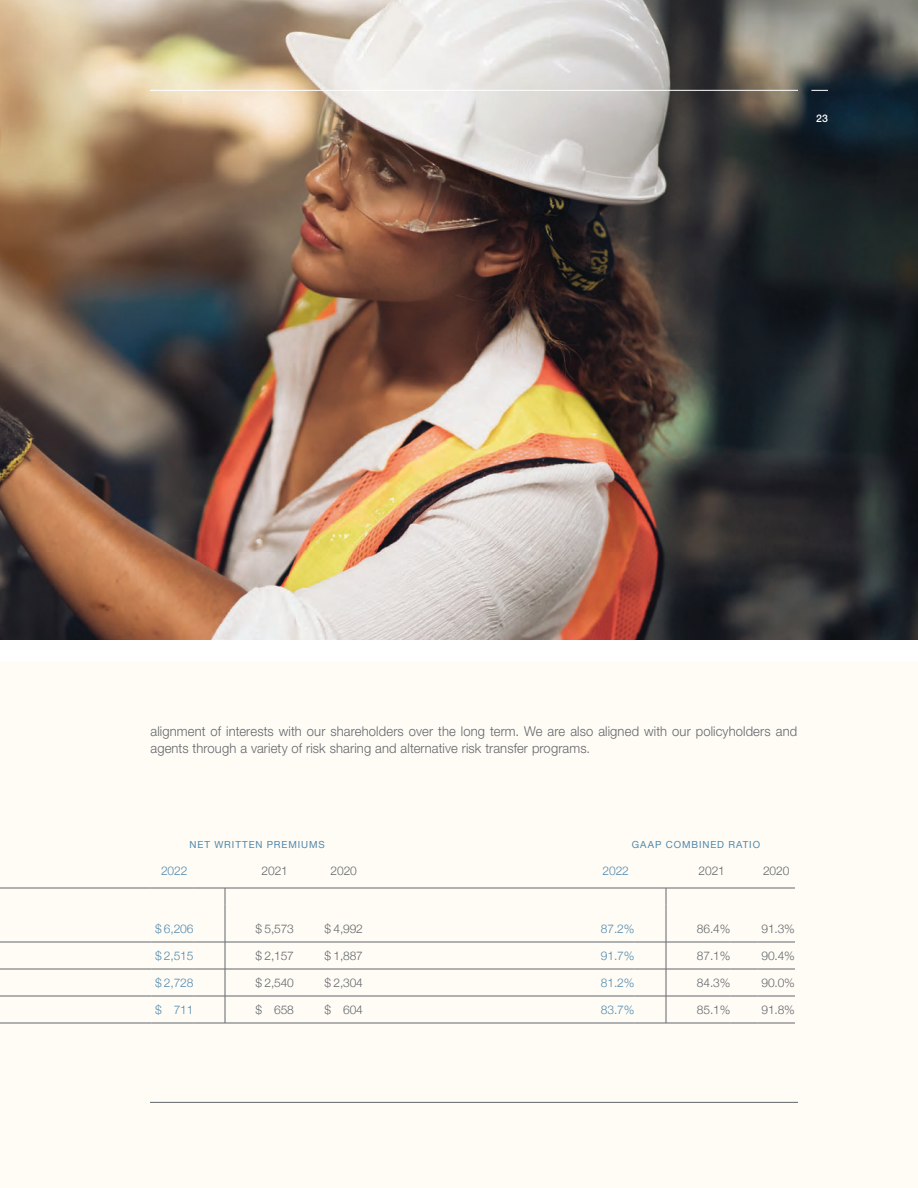
<style>
.page{position:relative;width:918px;height:1188px;background:#fff}
.page>*{position:absolute;margin:0;border:0;box-sizing:border-box;transform-origin:0 0}
.t1{font:300 13.5px/16.5px "Helvetica Neue LT Std";letter-spacing:.01em;color:#62656a;scale:.96 1}
.t2{font:300 12px "Helvetica Neue";letter-spacing:-.01em;color:#62656a}
.t3{font:300 12px "Helvetica Neue";letter-spacing:-.01em;color:#5088ae}
.t4{font:500 10.5px "Helvetica Neue LT Std";color:#fff}
.t5{font:9.75px "Helvetica Neue";letter-spacing:.095em;color:#5088ae}
</style>
<div class="page">
<div style="left:0;top:662px;width:918px;height:526px;background:#fefcf5"></div>
<img style="left:0;top:0;width:918px;height:639px">
<svg style="left:811px;top:90px;width:17px;height:1px"></svg>
<hr style="left:150px;top:90px;width:648px;height:1px;background:#fff">
<hr style="left:0;top:888px;width:152px;height:1px;background:#62656a">
<hr style="left:152px;top:888px;width:42px;height:1px;background:#62656a">
<hr style="left:252px;top:888px;width:42px;height:1px;background:#62656a">
<hr style="left:194px;top:888px;width:31px;height:1px;background:#62656a">
<hr style="left:321px;top:888px;width:42px;height:1px;background:#62656a">
<svg style="left:294px;top:888px;width:27px;height:1px"></svg>
<hr style="left:363px;top:888px;width:271px;height:1px;background:#62656a">
<hr style="left:693px;top:888px;width:37px;height:1px;background:#62656a">
<hr style="left:634px;top:888px;width:32px;height:1px;background:#62656a">
<hr style="left:758px;top:888px;width:37px;height:1px;background:#62656a">
<svg style="left:730px;top:888px;width:28px;height:1px"></svg>
<hr style="left:0;top:942px;width:152px;height:1px;background:#62656a">
<hr style="left:152px;top:942px;width:42px;height:1px;background:#62656a">
<hr style="left:252px;top:942px;width:42px;height:1px;background:#62656a">
<hr style="left:194px;top:942px;width:31px;height:1px;background:#62656a">
<hr style="left:321px;top:942px;width:42px;height:1px;background:#62656a">
<svg style="left:294px;top:942px;width:27px;height:1px"></svg>
<hr style="left:363px;top:942px;width:271px;height:1px;background:#62656a">
<hr style="left:693px;top:942px;width:37px;height:1px;background:#62656a">
<hr style="left:634px;top:942px;width:32px;height:1px;background:#62656a">
<hr style="left:758px;top:942px;width:37px;height:1px;background:#62656a">
<svg style="left:730px;top:942px;width:28px;height:1px"></svg>
<hr style="left:0;top:969px;width:152px;height:1px;background:#62656a">
<hr style="left:152px;top:969px;width:42px;height:1px;background:#62656a">
<hr style="left:252px;top:969px;width:42px;height:1px;background:#62656a">
<hr style="left:194px;top:969px;width:31px;height:1px;background:#62656a">
<hr style="left:321px;top:969px;width:42px;height:1px;background:#62656a">
<svg style="left:294px;top:969px;width:27px;height:1px"></svg>
<hr style="left:363px;top:969px;width:271px;height:1px;background:#62656a">
<hr style="left:693px;top:969px;width:37px;height:1px;background:#62656a">
<hr style="left:634px;top:969px;width:32px;height:1px;background:#62656a">
<hr style="left:758px;top:969px;width:37px;height:1px;background:#62656a">
<svg style="left:730px;top:969px;width:28px;height:1px"></svg>
<hr style="left:0;top:996px;width:152px;height:1px;background:#62656a">
<hr style="left:0;top:1023px;width:152px;height:1px;background:#62656a">
<hr style="left:152px;top:996px;width:42px;height:1px;background:#62656a">
<hr style="left:252px;top:996px;width:42px;height:1px;background:#62656a">
<hr style="left:152px;top:1023px;width:42px;height:1px;background:#62656a">
<hr style="left:252px;top:1023px;width:42px;height:1px;background:#62656a">
<hr style="left:194px;top:996px;width:31px;height:1px;background:#62656a">
<hr style="left:194px;top:1023px;width:31px;height:1px;background:#62656a">
<svg style="left:225px;top:888px;width:27px;height:136px"></svg>
<hr style="left:321px;top:996px;width:42px;height:1px;background:#62656a">
<hr style="left:321px;top:1023px;width:42px;height:1px;background:#62656a">
<svg style="left:294px;top:996px;width:27px;height:1px"></svg>
<svg style="left:294px;top:1023px;width:27px;height:1px"></svg>
<hr style="left:363px;top:996px;width:234px;height:1px;background:#62656a">
<hr style="left:363px;top:1023px;width:234px;height:1px;background:#62656a">
<hr style="left:597px;top:996px;width:37px;height:1px;background:#62656a">
<hr style="left:693px;top:996px;width:37px;height:1px;background:#62656a">
<hr style="left:597px;top:1023px;width:37px;height:1px;background:#62656a">
<hr style="left:693px;top:1023px;width:37px;height:1px;background:#62656a">
<hr style="left:634px;top:996px;width:32px;height:1px;background:#62656a">
<hr style="left:634px;top:1023px;width:32px;height:1px;background:#62656a">
<svg style="left:666px;top:888px;width:27px;height:136px"></svg>
<hr style="left:758px;top:996px;width:37px;height:1px;background:#62656a">
<hr style="left:758px;top:1023px;width:37px;height:1px;background:#62656a">
<svg style="left:730px;top:996px;width:28px;height:1px"></svg>
<svg style="left:730px;top:1023px;width:28px;height:1px"></svg>
<hr style="left:150px;top:1102px;width:648px;height:1px;background:#62656a">
<p class="t4" style="left:816px;top:112px;width:13px">23</p>
<p class="t1" style="left:151px;top:725px;width:675px">alignment of interests with our shareholders over the long term. We are also aligned with our policyholders and agents through a variety of risk sharing and alternative risk transfer programs.</p>
<p class="t5" style="left:190px;top:839px;width:137px">NET WRITTEN PREMIUMS</p>
<p class="t5" style="left:632px;top:839px;width:130px">GAAP COMBINED RATIO</p>
<p class="t3" style="left:161px;top:863px;width:28px">2022</p>
<p class="t2" style="left:262px;top:863px;width:28px">2021</p>
<p class="t2" style="left:331px;top:863px;width:28px">2020</p>
<p class="t3" style="left:603px;top:863px;width:28px">2022</p>
<p class="t2" style="left:699px;top:863px;width:28px">2021</p>
<p class="t2" style="left:763px;top:863px;width:28px">2020</p>
<p class="t3" style="left:155px;top:921px;width:40px">$ 6,206</p>
<p class="t2" style="left:256px;top:921px;width:40px">$ 5,573</p>
<p class="t2" style="left:325px;top:921px;width:40px">$ 4,992</p>
<p class="t3" style="left:601px;top:921px;width:35px">87.2%</p>
<p class="t2" style="left:697px;top:921px;width:35px">86.4%</p>
<p class="t2" style="left:761px;top:921px;width:35px">91.3%</p>
<p class="t3" style="left:155px;top:948px;width:40px">$ 2,515</p>
<p class="t2" style="left:256px;top:948px;width:40px">$ 2,157</p>
<p class="t2" style="left:325px;top:948px;width:40px">$ 1,887</p>
<p class="t3" style="left:601px;top:948px;width:35px">91.7%</p>
<p class="t2" style="left:697px;top:948px;width:35px">87.1%</p>
<p class="t2" style="left:761px;top:948px;width:35px">90.4%</p>
<p class="t3" style="left:155px;top:975px;width:40px">$ 2,728</p>
<p class="t2" style="left:256px;top:975px;width:40px">$ 2,540</p>
<p class="t2" style="left:325px;top:975px;width:40px">$ 2,304</p>
<p class="t3" style="left:601px;top:975px;width:35px">81.2%</p>
<p class="t2" style="left:697px;top:975px;width:35px">84.3%</p>
<p class="t2" style="left:761px;top:975px;width:35px">90.0%</p>
<p class="t3" style="left:155px;top:1002px;width:40px">$ 711</p>
<p class="t2" style="left:256px;top:1002px;width:40px">$ 658</p>
<p class="t2" style="left:325px;top:1002px;width:40px">$ 604</p>
<p class="t3" style="left:601px;top:1002px;width:35px">83.7%</p>
<p class="t2" style="left:697px;top:1002px;width:35px">85.1%</p>
<p class="t2" style="left:761px;top:1002px;width:35px">91.8%</p>
</div>
